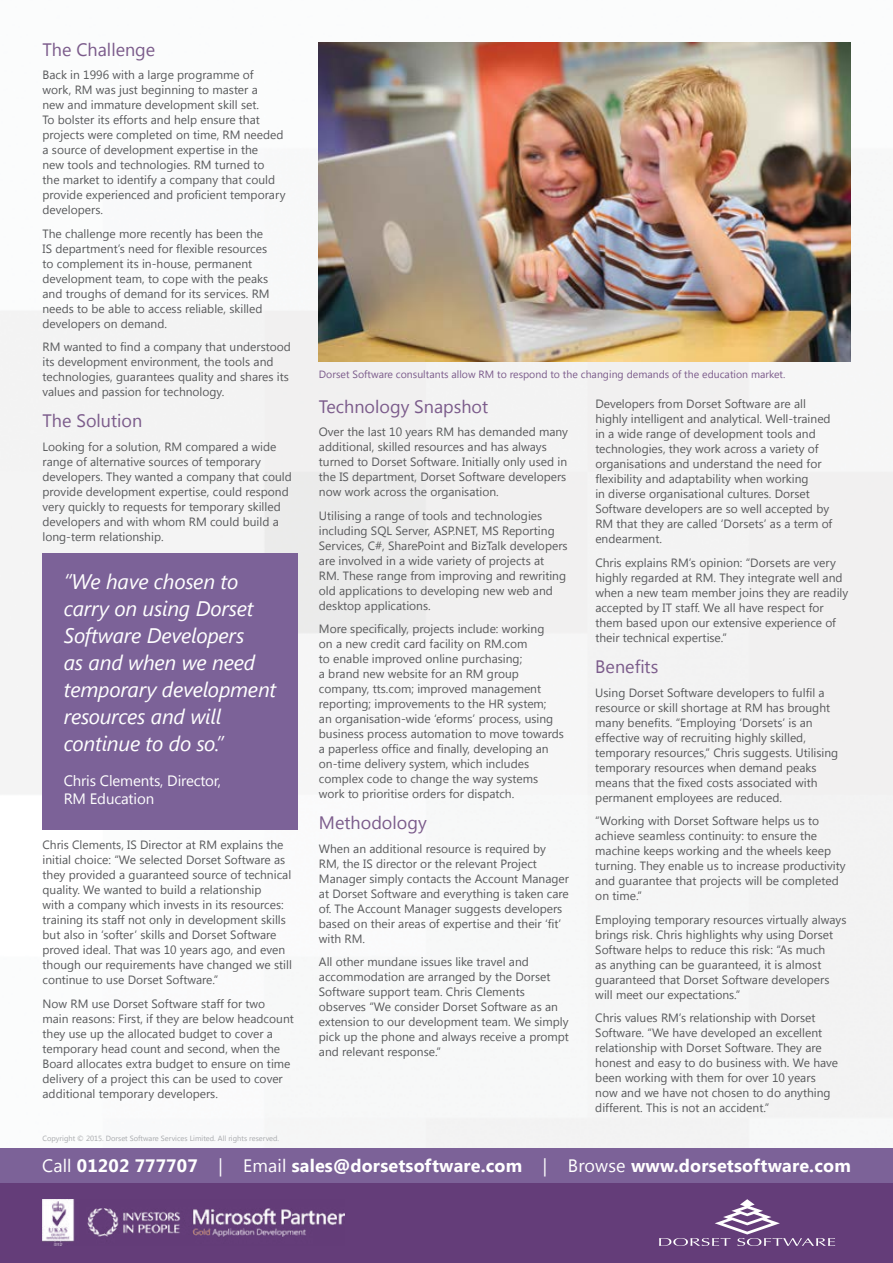
<style>
.page{position:relative;width:893px;height:1263px;background:#fff}
.page>*{position:absolute;margin:0;border:0;box-sizing:border-box;transform-origin:0 0}
.t1{font:italic 21px/27px "Segoe UI";letter-spacing:-.01em;color:#fff}
.t2{font:700 18px "Segoe UI";letter-spacing:.01em;color:#fff}
.t3{font:18px "Segoe UI";color:#7b5b8b}
.t4{font:15px/18px "Segoe UI";letter-spacing:-.01em;color:#fff}
.t5{font:12px/15px "Segoe UI";color:#58595b}
.t6{font:10.5px "Segoe UI";color:#7b5b8b}
.t7{font:7.5px "Segoe UI";color:#a7a9ac}
.s1{font-weight:400}
</style>
<div class="page">
<div style="left:0;top:42px;width:893px;height:1106px;background:#f5f6f6"></div>
<div style="left:0;top:1182px;width:893px;height:81px;background:#643d79"></div>
<div style="left:0;top:1148px;width:893px;height:34px;background:#7c6298"></div>
<svg style="left:659px;top:1199px;width:176px;height:47px"></svg>
<div style="left:43px;top:553px;width:255px;height:276px;background:#7c6298"></div>
<img style="left:319px;top:43px;width:531px;height:318px">
<img style="left:43px;top:1199px;width:302px;height:47px">
<h2 class="t3" style="left:43px;top:37px;width:114px">The Challenge</h2>
<p class="t5" style="left:43px;top:67px;width:244px">Back in 1996 with a large programme of<br>work, RM was just beginning to master a<br>new and immature development skill set.<br>To bolster its efforts and help ensure that projects were completed on time, RM needed a source of development expertise in the<br>new tools and technologies. RM turned to<br>the market to identify a company that could provide experienced and proficient temporary developers.</p>
<p class="t5" style="left:43px;top:225px;width:229px">The challenge more recently has been the IS department’s need for flexible resources to complement its in-house, permanent development team, to cope with the peaks and troughs of demand for its services. RM needs to be able to access reliable, skilled developers on demand.</p>
<p class="t5" style="left:43px;top:339px;width:250px">RM wanted to find a company that understood its development environment, the tools and technologies, guarantees quality and shares its values and passion for technology.</p>
<h2 class="t3" style="left:43px;top:408px;width:101px">The Solution</h2>
<p class="t5" style="left:43px;top:438px;width:251px">Looking for a solution, RM compared a wide range of alternative sources of temporary developers. They wanted a company that could provide development expertise, could respond very quickly to requests for temporary skilled developers and with whom RM could build a long-term relationship.</p>
<h1 class="t1" style="left:64px;top:567px;width:214px">“We have chosen to carry on using Dorset<br>Software Developers<br>as and when we need temporary development resources and will continue to do so.”</h1>
<p class="t4" style="left:64px;top:771px;width:159px">Chris Clements, Director,<br>RM Education</p>
<p class="t5" style="left:43px;top:837px;width:251px">Chris Clements, IS Director at RM explains the initial choice: “We selected Dorset Software as they provided a guaranteed source of technical quality. We wanted to build a relationship<br>with a company which invests in its resources: training its staff not only in development skills but also in ‘softer’ skills and Dorset Software proved ideal. That was 10 years ago, and even though our requirements have changed we still continue to use Dorset Software.”</p>
<p class="t5" style="left:43px;top:995px;width:253px">Now RM use Dorset Software staff for two main reasons: First, if they are below headcount they use up the allocated budget to cover a temporary head count and second, when the Board allocates extra budget to ensure on time delivery of a project this can be used to cover additional temporary developers.</p>
<p class="t7" style="left:43px;top:1133px;width:238px">Copyright © 2015. Dorset Software Services Limited. All rights reserved.</p>
<p class="t6" style="left:319px;top:367px;width:468px">Dorset Software consultants allow RM to respond to the changing demands of the education market.</p>
<h2 class="t3" style="left:319px;top:394px;width:171px">Technology Snapshot</h2>
<p class="t5" style="left:319px;top:424px;width:251px">Over the last 10 years RM has demanded many additional, skilled resources and has always turned to Dorset Software. Initially only used in the IS department, Dorset Software developers now work across the organisation.</p>
<p class="t5" style="left:319px;top:508px;width:250px">Utilising a range of tools and technologies including SQL Server, ASP.NET, MS Reporting Services, C#, SharePoint and BizTalk developers are involved in a wide variety of projects at RM. These range from improving and rewriting old applications to developing new web and desktop applications.</p>
<p class="t5" style="left:319px;top:621px;width:247px">More specifically, projects include: working<br>on a new credit card facility on RM.com<br>to enable improved online purchasing;<br>a brand new website for an RM group company, tts.com; improved management reporting; improvements to the HR system;<br>an organisation-wide ‘eforms’ process, using business process automation to move towards a paperless office and finally, developing an on-time delivery system, which includes complex code to change the way systems work to prioritise orders for dispatch.</p>
<h2 class="t3" style="left:319px;top:810px;width:109px">Methodology</h2>
<p class="t5" style="left:319px;top:841px;width:252px">When an additional resource is required by RM, the IS director or the relevant Project Manager simply contacts the Account Manager at Dorset Software and everything is taken care of. The Account Manager suggests developers based on their areas of expertise and their ‘fit’ with RM.</p>
<p class="t5" style="left:319px;top:954px;width:251px">All other mundane issues like travel and accommodation are arranged by the Dorset Software support team. Chris Clements observes “We consider Dorset Software as an extension to our development team. We simply pick up the phone and always receive a prompt and relevant response.”</p>
<p class="t5" style="left:595px;top:396px;width:239px">Developers from Dorset Software are all highly intelligent and analytical. Well-trained in a wide range of development tools and technologies, they work across a variety of organisations and understand the need for flexibility and adaptability when working<br>in diverse organisational cultures. Dorset Software developers are so well accepted by RM that they are called ‘Dorsets’ as a term of endearment.</p>
<p class="t5" style="left:595px;top:555px;width:254px">Chris explains RM’s opinion: “Dorsets are very highly regarded at RM. They integrate well and when a new team member joins they are readily accepted by IT staff. We all have respect for them based upon our extensive experience of their technical expertise.”</p>
<h2 class="t3" style="left:595px;top:654px;width:65px">Benefits</h2>
<p class="t5" style="left:595px;top:684px;width:245px">Using Dorset Software developers to fulfil a resource or skill shortage at RM has brought many benefits. “Employing ‘Dorsets’ is an effective way of recruiting highly skilled, temporary resources,” Chris suggests. Utilising temporary resources when demand peaks means that the fixed costs associated with permanent employees are reduced.</p>
<p class="t5" style="left:595px;top:813px;width:252px">“Working with Dorset Software helps us to achieve seamless continuity: to ensure the machine keeps working and the wheels keep turning. They enable us to increase productivity and guarantee that projects will be completed on time.”</p>
<p class="t5" style="left:595px;top:911px;width:253px">Employing temporary resources virtually always brings risk. Chris highlights why using Dorset Software helps to reduce this risk: “As much<br>as anything can be guaranteed, it is almost guaranteed that Dorset Software developers will meet our expectations.”</p>
<p class="t5" style="left:595px;top:1010px;width:244px">Chris values RM’s relationship with Dorset Software. “We have developed an excellent relationship with Dorset Software. They are honest and easy to do business with. We have been working with them for over 10 years now and we have not chosen to do anything different. This is not an accident.”</p>
<h2 class="t2" style="left:42px;top:1152px;width:810px"><span class="s1">Call</span> 01202 777707 <span class="s1">| Email</span> sales@dorsetsoftware.com <span class="s1">| Browse</span> www.dorsetsoftware.com</h2>
</div>
